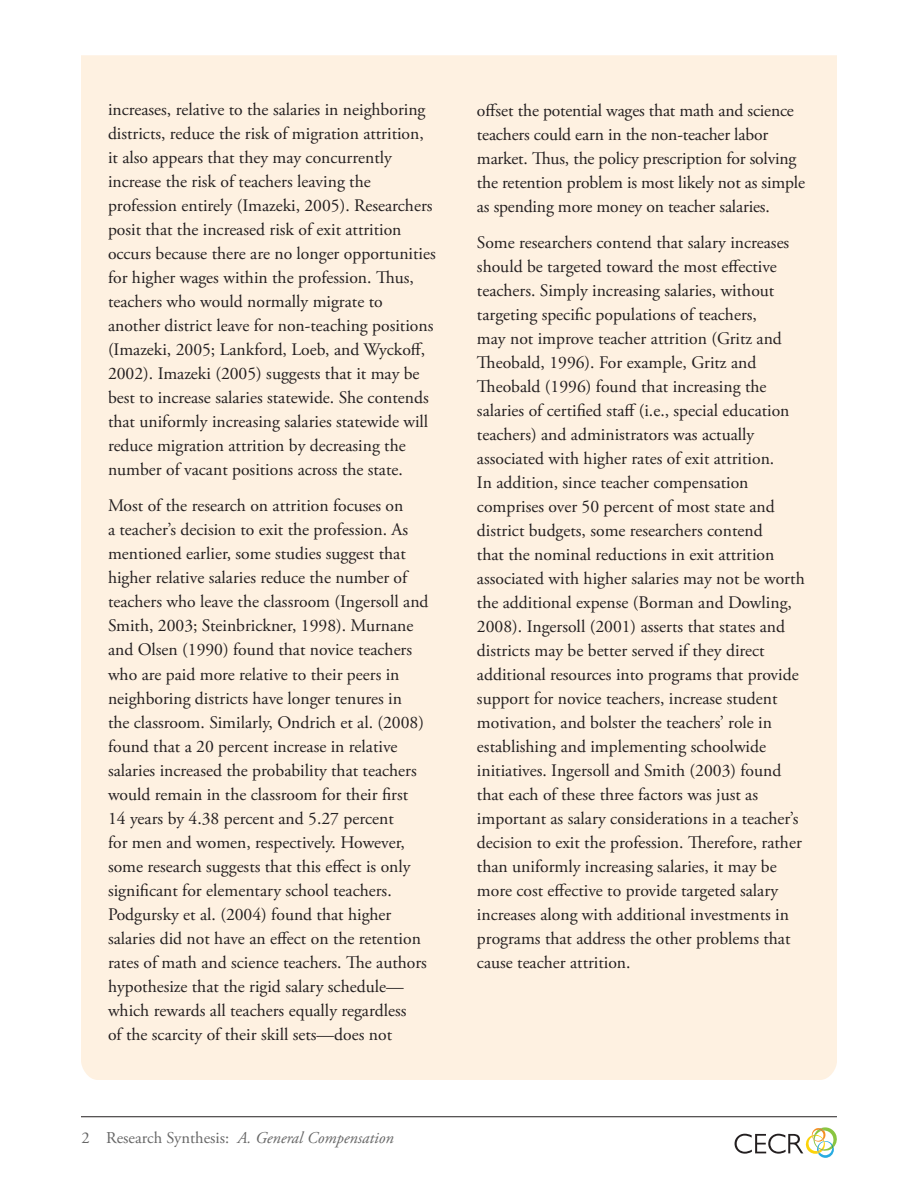
<style>
.page{position:relative;width:918px;height:1188px;background:#fff}
.page>*{position:absolute;margin:0;border:0;box-sizing:border-box;transform-origin:0 0}
.BODY_TEXT_1{font:17.7px/24px "Adobe Garamond Pro";color:#231f20}
.t1{font:italic 16.5px "Adobe Garamond Pro";color:#666}
.t2{font:16.5px "Adobe Garamond Pro";color:#666}
</style>
<div class="page">
<svg style="left:735px;top:1127px;width:102px;height:31px"></svg>
<hr style="left:81px;top:1116px;width:756px;height:1px;background:#231f20">
<div style="left:81px;top:55px;width:756px;height:1025px;background:#fef1e1"></div>
<p class="BODY_TEXT_1" style="left:108px;top:98px;width:329px">increases, relative to the salaries in neighboring districts, reduce the risk of migration attrition, it also appears that they may concurrently increase the risk of teachers leaving the profession entirely (Imazeki, 2005). Researchers posit that the increased risk of exit attrition occurs because there are no longer opportunities for higher wages within the profession. Thus, teachers who would normally migrate to another district leave for non-teaching positions (Imazeki, 2005; Lankford, Loeb, and Wyckoff, 2002). Imazeki (2005) suggests that it may be best to increase salaries statewide. She contends that uniformly increasing salaries statewide will reduce migration attrition by decreasing the number of vacant positions across the state.</p>
<p class="BODY_TEXT_1" style="left:108px;top:494px;width:322px">Most of the research on attrition focuses on<br>a teacher’s decision to exit the profession. As mentioned earlier, some studies suggest that higher relative salaries reduce the number of teachers who leave the classroom (Ingersoll and Smith, 2003; Steinbrickner, 1998). Murnane and Olsen (1990) found that novice teachers who are paid more relative to their peers in neighboring districts have longer tenures in<br>the classroom. Similarly, Ondrich et al. (2008) found that a 20 percent increase in relative salaries increased the probability that teachers would remain in the classroom for their first 14 years by 4.38 percent and 5.27 percent<br>for men and women, respectively. However, some research suggests that this effect is only significant for elementary school teachers.<br>Podgursky et al. (2004) found that higher salaries did not have an effect on the retention rates of math and science teachers. The authors hypothesize that the rigid salary schedule— which rewards all teachers equally regardless<br>of the scarcity of their skill sets—does not</p>
<p class="t2" style="left:81px;top:1128px;width:149px">2 Research Synthesis:</p>
<p class="t1" style="left:237px;top:1128px;width:158px">A. General Compensation</p>
<p class="BODY_TEXT_1" style="left:477px;top:99px;width:330px">offset the potential wages that math and science teachers could earn in the non-teacher labor market. Thus, the policy prescription for solving the retention problem is most likely not as simple as spending more money on teacher salaries.</p>
<p class="BODY_TEXT_1" style="left:477px;top:231px;width:329px">Some researchers contend that salary increases should be targeted toward the most effective teachers. Simply increasing salaries, without targeting specific populations of teachers,<br>may not improve teacher attrition (Gritz and Theobald, 1996). For example, Gritz and Theobald (1996) found that increasing the salaries of certified staff (i.e., special education teachers) and administrators was actually associated with higher rates of exit attrition.<br>In addition, since teacher compensation comprises over 50 percent of most state and district budgets, some researchers contend<br>that the nominal reductions in exit attrition associated with higher salaries may not be worth the additional expense (Borman and Dowling, 2008). Ingersoll (2001) asserts that states and districts may be better served if they direct additional resources into programs that provide support for novice teachers, increase student motivation, and bolster the teachers’ role in establishing and implementing schoolwide initiatives. Ingersoll and Smith (2003) found that each of these three factors was just as important as salary considerations in a teacher’s decision to exit the profession. Therefore, rather than uniformly increasing salaries, it may be more cost effective to provide targeted salary increases along with additional investments in programs that address the other problems that cause teacher attrition.</p>
</div>
